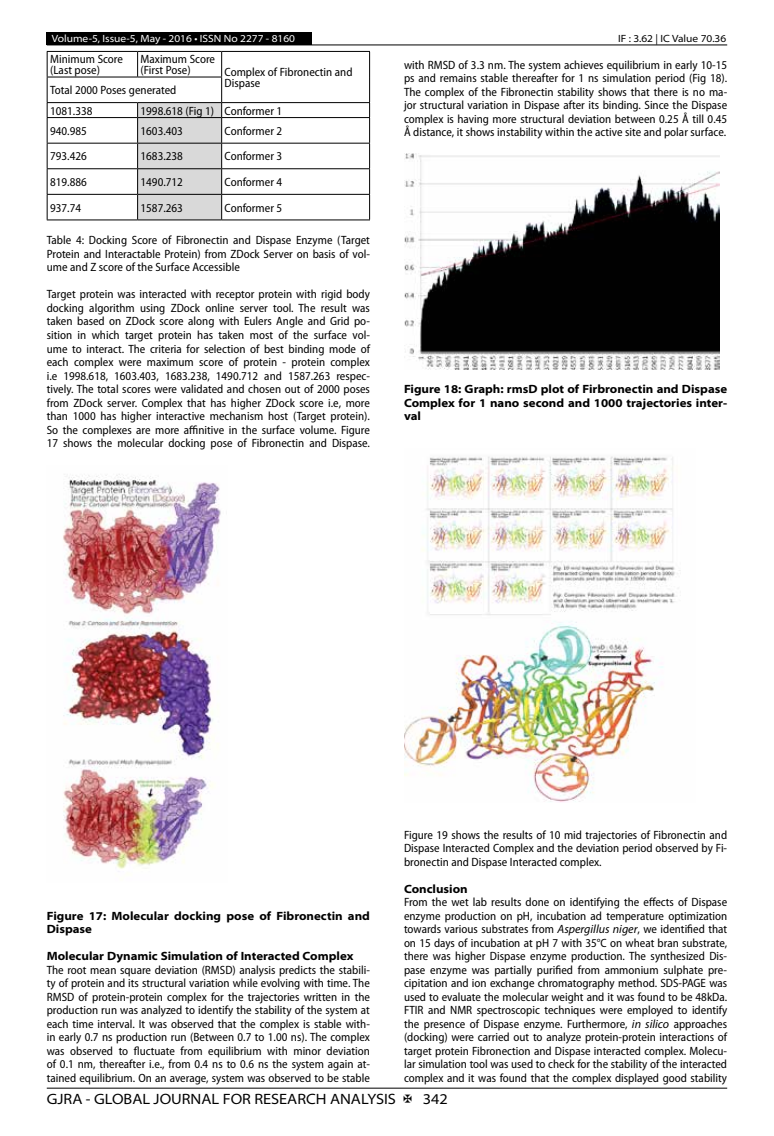
<style>
.page{position:relative;width:774px;height:1136px;background:#fff}
.page>*{position:absolute;margin:0;border:0;box-sizing:border-box;transform-origin:0 0}
.t1{font:semi-expanded 15px "Myriad Pro";color:#000}
.t2{font:semi-condensed 12px/13.5px "Myriad Pro";color:#000;text-align:justify}
.t3{font:700 semi-expanded 12px/13.5px "Myriad Pro";color:#000}
.t4{font:semi-expanded 10.5px "Myriad Pro";color:#fff}
.t5{font:semi-expanded 10.5px "Myriad Pro";color:#000}
.s1{font-style:italic;font-stretch:normal}
</style>
<div class="page">
<hr style="left:47px;top:1087px;width:680px;height:1px;background:#000">
<div style="left:47px;top:32px;width:265px;height:13px;background:#000"></div>
<hr style="left:47px;top:45px;width:680px;height:1px;background:#000">
<hr style="left:47px;top:77px;width:91px;height:1px;background:#000">
<hr style="left:47px;top:102px;width:91px;height:1px;background:#000">
<hr style="left:222px;top:102px;width:148px;height:1px;background:#000">
<hr style="left:47px;top:117px;width:91px;height:1px;background:#000">
<hr style="left:222px;top:117px;width:148px;height:1px;background:#000">
<hr style="left:47px;top:143px;width:91px;height:1px;background:#000">
<hr style="left:222px;top:143px;width:148px;height:1px;background:#000">
<hr style="left:47px;top:168px;width:91px;height:1px;background:#000">
<hr style="left:222px;top:168px;width:148px;height:1px;background:#000">
<hr style="left:47px;top:194px;width:91px;height:1px;background:#000">
<hr style="left:222px;top:194px;width:148px;height:1px;background:#000">
<svg style="left:137px;top:52px;width:85px;height:167px"></svg>
<hr style="left:47px;top:51px;width:91px;height:1px;background:#000">
<hr style="left:138px;top:51px;width:84px;height:1px;background:#000">
<hr style="left:222px;top:51px;width:148px;height:1px;background:#000">
<svg style="left:47px;top:52px;width:1px;height:167px"></svg>
<svg style="left:369px;top:52px;width:1px;height:167px"></svg>
<hr style="left:47px;top:219px;width:91px;height:1px;background:#000">
<hr style="left:138px;top:219px;width:84px;height:1px;background:#000">
<hr style="left:222px;top:219px;width:148px;height:1px;background:#000">
<img style="left:63px;top:474px;width:158px;height:395px">
<img style="left:404px;top:154px;width:315px;height:215px">
<img style="left:404px;top:456px;width:277px;height:346px">
<p class="t4" style="left:52px;top:32px;width:245px">Volume-5, Issue-5, May - 2016 • ISSN No 2277 - 8160</p>
<p class="t5" style="left:618px;top:32px;width:110px">IF : 3.62 | IC Value 70.36</p>
<p class="t2" style="left:50px;top:54px;width:74px;line-height:10.5px">Minimum Score (Last pose)</p>
<p class="t2" style="left:141px;top:54px;width:76px;line-height:10.5px">Maximum Score (First Pose)</p>
<p class="t2" style="left:404px;top:58px;width:325px">with RMSD of 3.3 nm. The system achieves equilibrium in early 10-15 ps and remains stable thereafter for 1 ns simulation period (Fig 18).<br>The complex of the Fibronectin stability shows that there is no ma&shy;jor structural variation in Dispase after its binding. Since the Dispase complex is having more structural deviation between 0.25 Å till 0.45<br>Å distance, it shows instability within the active site and polar surface.</p>
<p class="t2" style="left:225px;top:67px;width:129px;line-height:10.5px">Complex of Fibronectin and<br>Dispase</p>
<p class="t2" style="left:50px;top:80px;width:128px;line-height:20.2px">Total 2000 Poses generated<br>1081.338</p>
<p class="t2" style="left:141px;top:104px;width:143px">1998.618 (Fig 1) Conformer 1</p>
<p class="t2" style="left:50px;top:124px;width:38px">940.985</p>
<p class="t2" style="left:141px;top:124px;width:44px">1603.403</p>
<p class="t2" style="left:225px;top:124px;width:59px">Conformer 2</p>
<p class="t2" style="left:50px;top:150px;width:38px">793.426</p>
<p class="t2" style="left:141px;top:150px;width:44px">1683.238</p>
<p class="t2" style="left:225px;top:150px;width:59px">Conformer 3</p>
<p class="t2" style="left:50px;top:175px;width:38px">819.886</p>
<p class="t2" style="left:141px;top:175px;width:44px">1490.712</p>
<p class="t2" style="left:225px;top:175px;width:59px">Conformer 4</p>
<p class="t2" style="left:50px;top:201px;width:32px">937.74</p>
<p class="t2" style="left:141px;top:201px;width:44px">1587.263</p>
<p class="t2" style="left:225px;top:201px;width:59px">Conformer 5</p>
<p class="t2" style="left:47px;top:234px;width:325px">Table 4: Docking Score of Fibronectin and Dispase Enzyme (Target Protein and Interactable Protein) from ZDock Server on basis of vol&shy;ume and Z score of the Surface Accessible</p>
<p class="t2" style="left:47px;top:288px;width:325px">Target protein was interacted with receptor protein with rigid body docking algorithm using ZDock online server tool. The result was taken based on ZDock score along with Eulers Angle and Grid po&shy;sition in which target protein has taken most of the surface vol&shy;ume to interact. The criteria for selection of best binding mode of each complex were maximum score of protein - protein complex i.e 1998.618, 1603.403, 1683.238, 1490.712 and 1587.263 respec&shy;tively. The total scores were validated and chosen out of 2000 poses from ZDock server. Complex that has higher ZDock score i.e, more than 1000 has higher interactive mechanism host (Target protein).<br>So the complexes are more affinitive in the surface volume. Figure 17 shows the molecular docking pose of Fibronectin and Dispase.</p>
<p class="t3" style="left:404px;top:382px;width:325px;text-align:justify">Figure 18: Graph: rmsD plot of Firbronectin and Dispase Complex for 1 nano second and 1000 trajectories inter&shy;val</p>
<p class="t3" style="left:47px;top:909px;width:325px">Figure 17: Molecular docking pose of Fibronectin and<br>Dispase</p>
<p class="t3" style="left:47px;top:949px;width:308px">Molecular Dynamic Simulation of Interacted Complex</p>
<p class="t2" style="left:47px;top:963px;width:325px">The root mean square deviation (RMSD) analysis predicts the stabili&shy;ty of protein and its structural variation while evolving with time. The RMSD of protein-protein complex for the trajectories written in the production run was analyzed to identify the stability of the system at each time interval. It was observed that the complex is stable with&shy;in early 0.7 ns production run (Between 0.7 to 1.00 ns). The complex was observed to fluctuate from equilibrium with minor deviation of 0.1 nm, thereafter i.e., from 0.4 ns to 0.6 ns the system again at&shy;tained equilibrium. On an average, system was observed to be stable</p>
<p class="t2" style="left:404px;top:828px;width:325px">Figure 19 shows the results of 10 mid trajectories of Fibronectin and Dispase Interacted Complex and the deviation period observed by Fi&shy;bronectin and Dispase Interacted complex.</p>
<p class="t3" style="left:404px;top:882px;width:65px">Conclusion</p>
<p class="t2" style="left:404px;top:895px;width:325px">From the wet lab results done on identifying the effects of Dispase enzyme production on pH, incubation ad temperature optimization towards various substrates from <span class="s1">Aspergillus niger</span>, we identified that on 15 days of incubation at pH 7 with 35°C on wheat bran substrate, there was higher Dispase enzyme production. The synthesized Dis&shy;pase enzyme was partially purified from ammonium sulphate pre&shy;cipitation and ion exchange chromatography method. SDS-PAGE was used to evaluate the molecular weight and it was found to be 48kDa.<br>FTIR and NMR spectroscopic techniques were employed to identify the presence of Dispase enzyme. Furthermore, <span class="s1">in silico</span> approaches (docking) were carried out to analyze protein-protein interactions of target protein Fibronection and Dispase interacted complex. Molecu&shy;lar simulation tool was used to check for the stability of the interacted complex and it was found that the complex displayed good stability</p>
<p class="t1" style="left:47px;top:1090px;width:351px">GJRA - GLOBAL JOURNAL FOR RESEARCH ANALYSIS</p>
<p class="t1" style="left:423px;top:1090px;width:27px">342</p>
</div>
